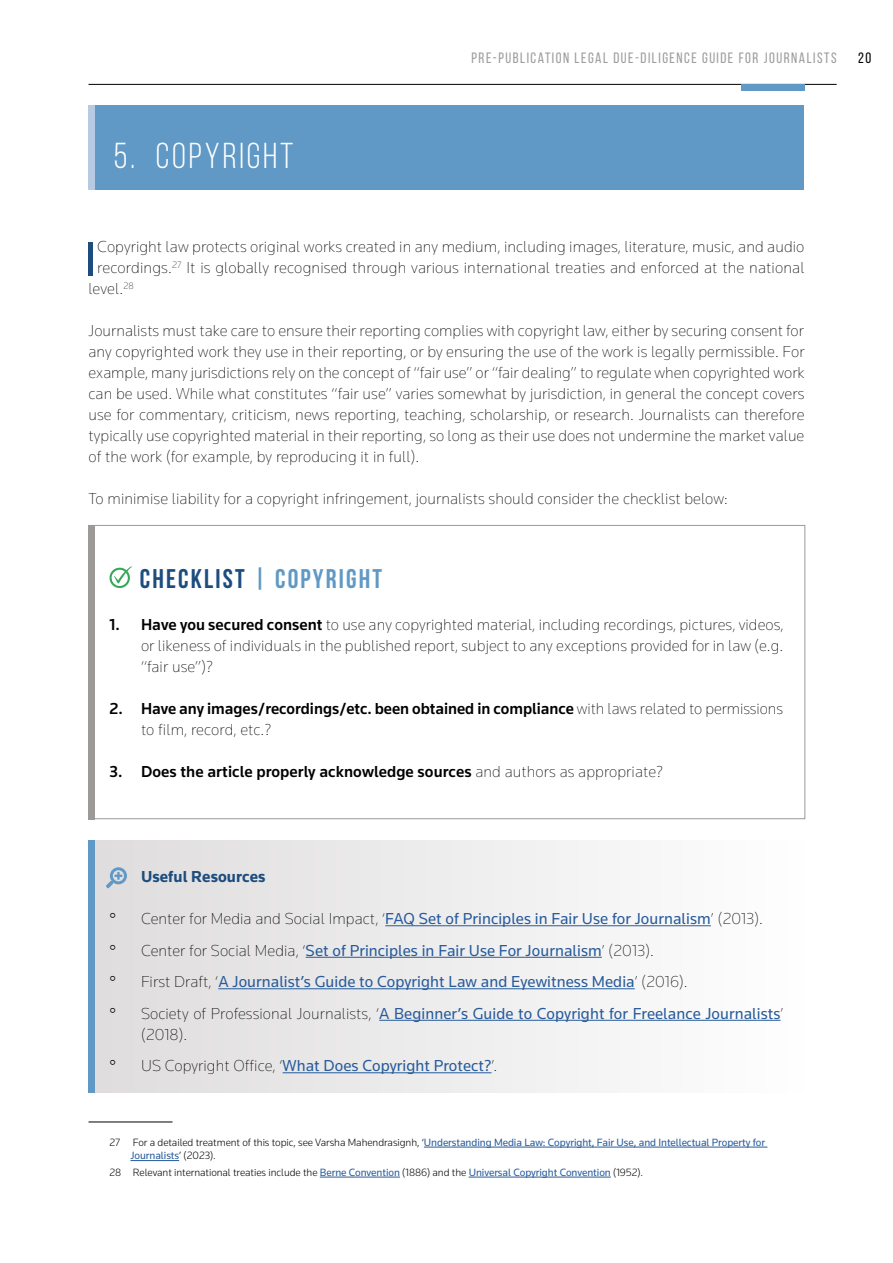
<style>
.page{position:relative;width:893px;height:1263px;background:#fff}
.page>*{position:absolute;margin:0;border:0;box-sizing:border-box;transform-origin:0 0}
.t1{font:36px "Bebas Neue";letter-spacing:.08em;color:#fff}
.t2{font:700 27px "Bebas Neue";letter-spacing:.08em;color:#6099c5}
.t3{font:200 16.5px/21px "Knowledge";letter-spacing:.005em;color:#000;text-align:justify}
.t4{font:16.5px/31.5px "Knowledge";letter-spacing:.005em;color:#275b9b}
.t5{font:500 16.5px/21px "Knowledge";color:#000}
.t6{font:700 16.5px "Knowledge";letter-spacing:.005em;color:#1d4c7e}
.t7{font:15px "Bebas Neue";letter-spacing:.1em;color:#9d9d9c}
.t8{font:15px "Bebas Neue";color:#000}
.t9{font:10.95px/13.5px "Knowledge";letter-spacing:-.005em;color:#275b9b}
.t10{font:300 10.95px "Knowledge";letter-spacing:-.005em;color:#000}
.s1{color:#1d4c7e}
.s2{font-weight:500}
.s3{font-weight:200}
.s4{font-weight:200;color:#000}
.s5{font-weight:400;color:#275b9b}
.s6{font-weight:300;color:#000}
</style>
<div class="page">
<hr style="left:88px;top:84px;width:749px;height:1px;background:#000">
<div style="left:741px;top:84px;width:63px;height:6px;background:#6099c5"></div>
<div style="left:89px;top:840px;width:716px;height:252px;background:linear-gradient(to right,#dedcdd,#fefefe)"></div>
<div style="left:88px;top:840px;width:6px;height:252px;background:#6099c5"></div>
<div style="left:89px;top:525px;width:716px;height:294px;background:#fff;border:1px solid #9c9998"></div>
<div style="left:88px;top:525px;width:6px;height:294px;background:#9c9998"></div>
<div style="left:88px;top:242px;width:5px;height:33px;background:#1d4c7e"></div>
<svg style="left:109px;top:566px;width:23px;height:22px"></svg>
<hr style="left:385px;top:925px;width:326px;height:1px;background:#275b9b">
<hr style="left:306px;top:957px;width:296px;height:1px;background:#275b9b">
<hr style="left:218px;top:988px;width:417px;height:1px;background:#275b9b">
<hr style="left:379px;top:1020px;width:401px;height:1px;background:#275b9b">
<hr style="left:283px;top:1072px;width:209px;height:1px;background:#275b9b">
<hr style="left:88px;top:1122px;width:84px;height:1px;background:#000">
<hr style="left:424px;top:1147px;width:343px;height:1px;background:#275b9b">
<hr style="left:130px;top:1160px;width:49px;height:1px;background:#275b9b">
<hr style="left:320px;top:1177px;width:80px;height:1px;background:#275b9b">
<hr style="left:469px;top:1177px;width:142px;height:1px;background:#275b9b">
<svg style="left:106px;top:867px;width:21px;height:21px"></svg>
<div style="left:88px;top:105px;width:716px;height:84px;background:#6099c5"></div>
<div style="left:88px;top:105px;width:6px;height:84px;background:#b7cae3"></div>
<svg style="left:110px;top:913px;width:5px;height:5px"></svg>
<svg style="left:110px;top:944px;width:5px;height:5px"></svg>
<svg style="left:110px;top:976px;width:5px;height:5px"></svg>
<svg style="left:110px;top:1007px;width:5px;height:5px"></svg>
<svg style="left:110px;top:1060px;width:5px;height:5px"></svg>
<h1 class="t1" style="left:114px;top:136px;width:181px">5. COPYRIGHT</h1>
<p class="t7" style="left:471px;top:50px;width:367px">PRE-PUBLICATION LEGAL DUE-DILIGENCE GUIDE FOR JOURNALISTS</p>
<p class="t8" style="left:858px;top:50px;width:15px">20</p>
<p class="t3" style="left:97px;top:236px;width:709px">Copyright law protects original works created in any medium, including images, literature, music, and audio</p>
<p class="t3" style="left:97px;top:257px;width:709px">recordings.<sup>27</sup> It is globally recognised through various international treaties and enforced at the national</p>
<p class="t3" style="left:88px;top:278px;width:47px">level.<sup>28</sup></p>
<p class="t3" style="left:88px;top:320px;width:718px">Journalists must take care to ensure their reporting complies with copyright law, either by securing consent for any copyrighted work they use in their reporting, or by ensuring the use of the work is legally permissible. For example, many jurisdictions rely on the concept of “fair use” or “fair dealing” to regulate when copyrighted work can be used. While what constitutes “fair use” varies somewhat by jurisdiction, in general the concept covers use for commentary, criticism, news reporting, teaching, scholarship, or research. Journalists can therefore typically use copyrighted material in their reporting, so long as their use does not undermine the market value of the work (for example, by reproducing it in full).</p>
<p class="t3" style="left:88px;top:488px;width:641px">To minimise liability for a copyright infringement, journalists should consider the checklist below:</p>
<h2 class="t2" style="left:140px;top:564px;width:244px"><span class="s1">CHECKLIST</span> | COPYRIGHT</h2>
<p class="t3" style="left:141px;top:614px;width:644px;text-indent:-32px"><span class="s2">1. Have you secured consent</span> to use any copyrighted material, including recordings, pictures, videos, or likeness of individuals in the published report, subject to any exceptions provided for in law (e.g. “fair use”)?</p>
<p class="t5" style="left:141px;top:698px;width:644px;text-indent:-31px">2. Have any images/recordings/etc. been obtained in compliance <span class="s3">with laws related to permissions to film, record, etc.?</span></p>
<p class="t5" style="left:110px;top:761px;width:555px">3. Does the article properly acknowledge sources <span class="s3">and authors as appropriate?</span></p>
<p class="t6" style="left:141px;top:866px;width:126px">Useful Resources</p>
<p class="t4" style="left:141px;top:902px;width:644px"><span class="s4">Center for Media and Social Impact, ‘</span>FAQ Set of Principles in Fair Use for Journalism<span class="s4">’ (2013).<br>Center for Social Media, ‘</span>Set of Principles in Fair Use For Journalism<span class="s4">’ (2013).<br>First Draft, ‘</span>A Journalist’s Guide to Copyright Law and Eyewitness Media<span class="s4">’ (2016).<br>Society of Professional Journalists, ‘</span>A Beginner’s Guide to Copyright for Freelance Journalists<span class="s4">’</span></p>
<p class="t3" style="left:141px;top:1018px;width:358px;line-height:31.5px">(2018).<br>US Copyright Office, ‘<span class="s5">What Does Copyright Protect?</span>’.</p>
<p class="t9" style="left:131px;top:1135px;width:636px;text-indent:-21px"><span class="s6">27 For a detailed treatment of this topic, see Varsha Mahendrasignh, ‘</span>Understanding Media Law: Copyright, Fair Use, and Intellectual Property for<br>Journalists<span class="s6">’ (2023).</span></p>
<p class="t10" style="left:110px;top:1165px;width:535px">28 Relevant international treaties include the <span class="s5">Berne Convention</span> (1886) and the <span class="s5">Universal Copyright Convention</span> (1952).</p>
</div>
